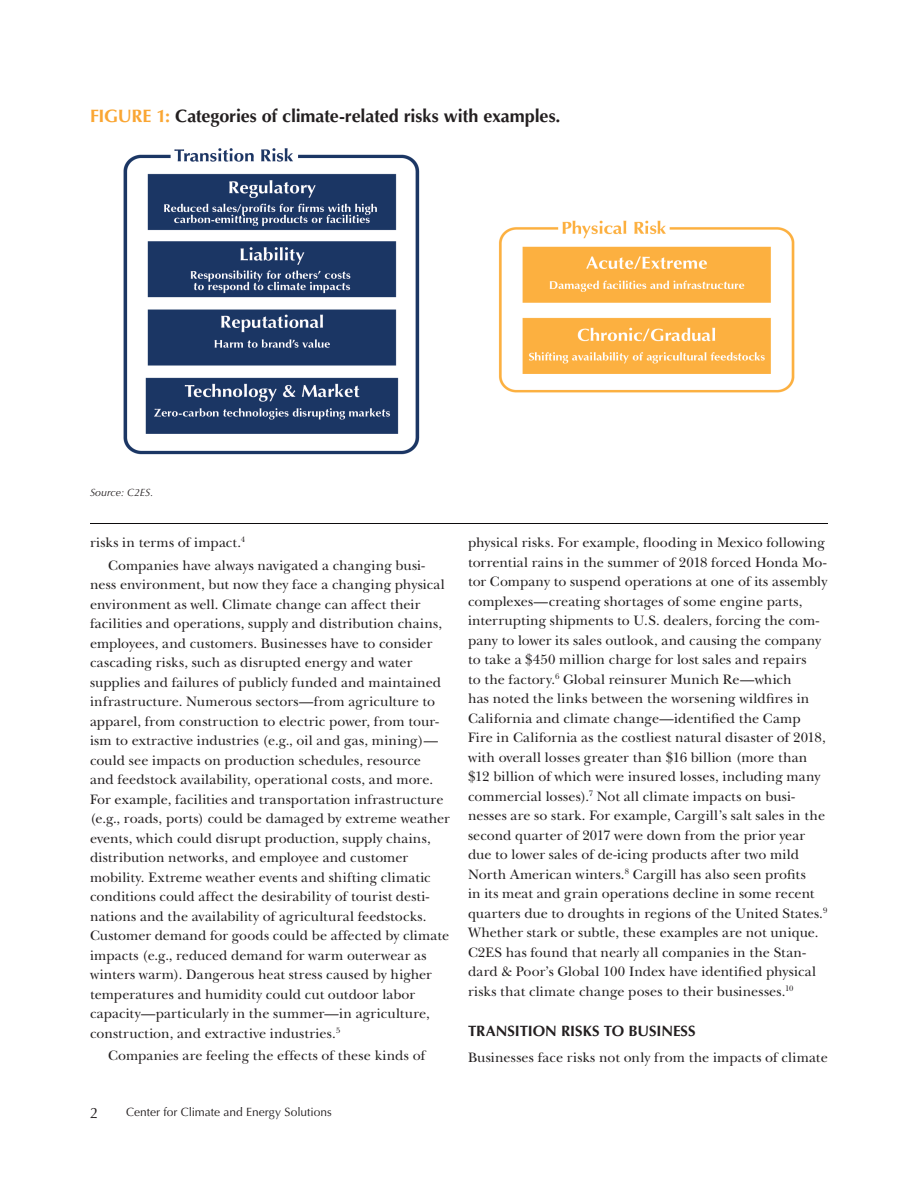
<style>
.page{position:relative;width:918px;height:1188px;background:#fff}
.page>*{position:absolute;margin:0;border:0;box-sizing:border-box;transform-origin:0 0}
.FCI_Figure_Header{font:700 18px "Optima LT Std";letter-spacing:-.01em;color:#231f20}
.FCI_Subhead_Optima_B{font:700 15px "Optima LT Std";letter-spacing:-.005em;color:#231f20}
.t1{font:15px "Optima LT Std";color:#231f20}
.FCI_Body_Copy{font:14.25px/19.5px "New Baskerville Std";letter-spacing:.005em;color:#231f20}
.FCI_Body_Copy_1P{font:14.25px "New Baskerville Std";letter-spacing:.01em;color:#231f20}
.t2{font:12px "Optima LT Std";color:#231f20}
.FCI_Figure_Source{font:italic 10.5px "Optima LT Std";letter-spacing:.005em;color:#231f20}
.s1{color:#faa633}
</style>
<div class="page">
<hr style="left:89px;top:521px;width:739px;height:4px;background:#231f20;opacity:.75">
<img style="left:123px;top:148px;width:672px;height:307px">
<p class="FCI_Figure_Header" style="left:90px;top:105px;width:472px"><span class="s1">FIGURE 1:</span> Categories of climate-related risks with examples.</p>
<p class="FCI_Figure_Source" style="left:90px;top:486px;width:65px">Source: C2ES.</p>
<p class="FCI_Body_Copy_1P" style="left:90px;top:534px;width:157px">risks in terms of impact.<sup>4</sup></p>
<p class="FCI_Body_Copy" style="left:90px;top:555px;width:362px;text-indent:18px">Companies have always navigated a changing busi&shy;ness environment, but now they face a changing physical environment as well. Climate change can affect their facilities and operations, supply and distribution chains, employees, and customers. Businesses have to consider cascading risks, such as disrupted energy and water supplies and failures of publicly funded and maintained infrastructure. Numerous sectors—from agriculture to apparel, from construction to electric power, from tour&shy;ism to extractive industries (e.g., oil and gas, mining)— could see impacts on production schedules, resource<br>and feedstock availability, operational costs, and more.<br>For example, facilities and transportation infrastructure (e.g., roads, ports) could be damaged by extreme weather events, which could disrupt production, supply chains, distribution networks, and employee and customer mobility. Extreme weather events and shifting climatic conditions could affect the desirability of tourist desti&shy;nations and the availability of agricultural feedstocks.<br>Customer demand for goods could be affected by climate impacts (e.g., reduced demand for warm outerwear as winters warm). Dangerous heat stress caused by higher temperatures and humidity could cut outdoor labor capacity—particularly in the summer—in agriculture, construction, and extractive industries.<sup>5</sup></p>
<p class="FCI_Body_Copy" style="left:108px;top:1046px;width:319px">Companies are feeling the effects of these kinds of</p>
<p class="t1" style="left:90px;top:1104px;width:10px">2</p>
<p class="t2" style="left:126px;top:1105px;width:207px">Center for Climate and Energy Solutions</p>
<p class="FCI_Body_Copy" style="left:468px;top:533px;width:361px">physical risks. For example, flooding in Mexico following torrential rains in the summer of 2018 forced Honda Mo&shy;tor Company to suspend operations at one of its assembly complexes—creating shortages of some engine parts, interrupting shipments to U.S. dealers, forcing the com&shy;pany to lower its sales outlook, and causing the company to take a $450 million charge for lost sales and repairs<br>to the factory.<sup>6</sup> Global reinsurer Munich Re—which<br>has noted the links between the worsening wildfires in California and climate change—identified the Camp Fire in California as the costliest natural disaster of 2018, with overall losses greater than $16 billion (more than $12 billion of which were insured losses, including many commercial losses).<sup>7</sup> Not all climate impacts on busi&shy;nesses are so stark. For example, Cargill’s salt sales in the second quarter of 2017 were down from the prior year due to lower sales of de-icing products after two mild North American winters.<sup>8</sup> Cargill has also seen profits<br>in its meat and grain operations decline in some recent quarters due to droughts in regions of the United States.<sup>9<br></sup>Whether stark or subtle, these examples are not unique.<br>C2ES has found that nearly all companies in the Stan&shy;dard &amp; Poor’s Global 100 Index have identified physical risks that climate change poses to their businesses.<sup>10</sup></p>
<p class="FCI_Subhead_Optima_B" style="left:468px;top:1022px;width:229px">TRANSITION RISKS TO BUSINESS</p>
<p class="FCI_Body_Copy_1P" style="left:468px;top:1049px;width:361px">Businesses face risks not only from the impacts of climate</p>
</div>
